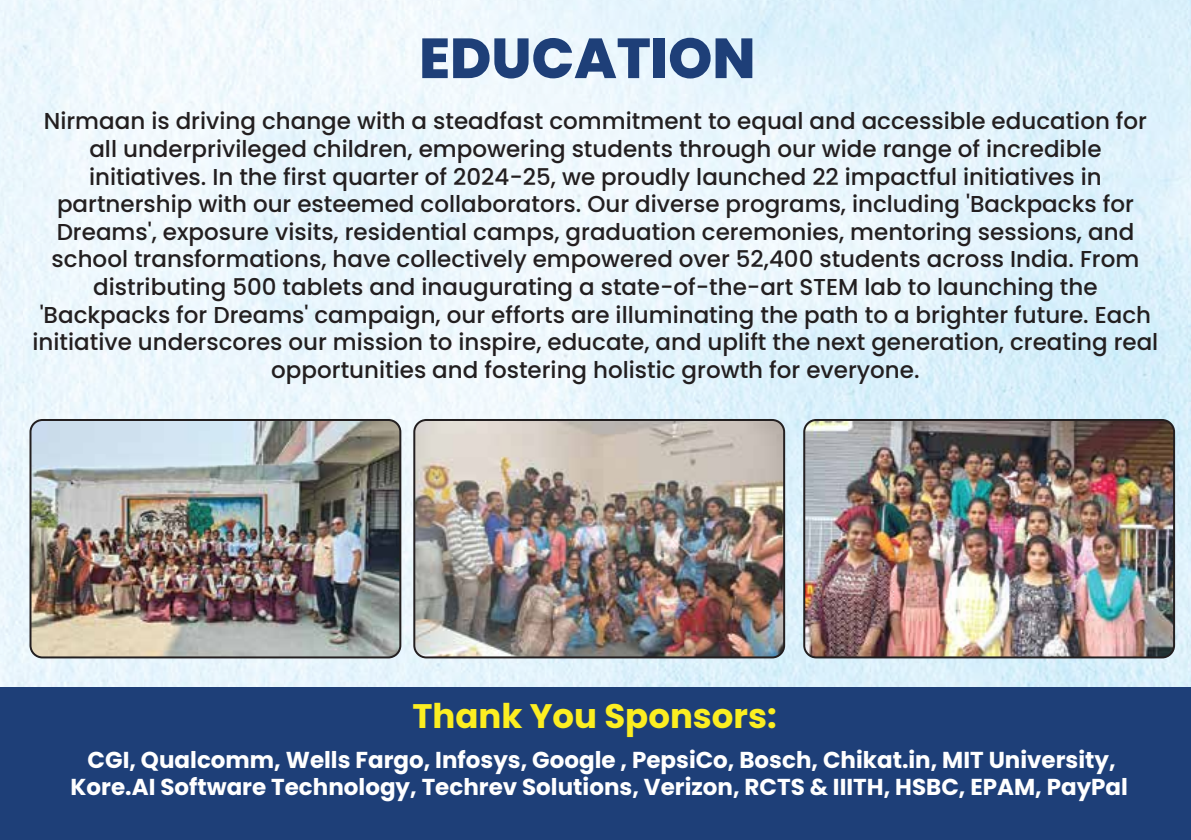
<style>
.page{position:relative;width:1191px;height:840px;background:#fff}
.page>*{position:absolute;margin:0;border:0;box-sizing:border-box;transform-origin:0 0}
.t1{font:800 56.4px "Poppins";color:#1e3f78}
.t2{font:700 34px "Poppins";color:#fcee21}
.t3{font:500 23px/27.6px "Poppins";color:#231f20;text-align:center}
.t4{font:700 23px/27.6px "Poppins";color:#fff;text-align:center}
</style>
<div class="page">
<img style="left:0;top:0;width:1191px;height:686px">
<img style="left:30px;top:420px;width:370px;height:237px">
<div style="left:29px;top:419px;width:372px;height:239px;border:2px solid #231f20;border-radius:12px"></div>
<img style="left:414px;top:420px;width:370px;height:237px">
<div style="left:413px;top:419px;width:372px;height:239px;border:2px solid #231f20;border-radius:12px"></div>
<img style="left:804px;top:420px;width:370px;height:237px">
<div style="left:803px;top:419px;width:372px;height:239px;border:2px solid #231f20;border-radius:12px"></div>
<div style="left:0;top:686px;width:1191px;height:153px;background:#1e3f78"></div>
<h1 class="t1" style="left:419px;top:26px;width:338px">EDUCATION</h1>
<p class="t3" style="left:33px;top:107px;width:1127px">Nirmaan is driving change with a steadfast commitment to equal and accessible education for all underprivileged children, empowering students through our wide range of incredible initiatives. In the first quarter of 2024-25, we proudly launched 22 impactful initiatives in partnership with our esteemed collaborators. Our diverse programs, including 'Backpacks for Dreams', exposure visits, residential camps, graduation ceremonies, mentoring sessions, and school transformations, have collectively empowered over 52,400 students across India. From distributing 500 tablets and inaugurating a state-of-the-art STEM lab to launching the 'Backpacks for Dreams' campaign, our efforts are illuminating the path to a brighter future. Each initiative underscores our mission to inspire, educate, and uplift the next generation, creating real opportunities and fostering holistic growth for everyone.</p>
<h2 class="t2" style="left:412px;top:696px;width:366px">Thank You Sponsors:</h2>
<p class="t4" style="left:70px;top:745px;width:1059px">CGI, Qualcomm, Wells Fargo, Infosys, Google , PepsiCo, Bosch, Chikat.in, MIT University,<br>Kore.AI Software Technology, Techrev Solutions, Verizon, RCTS &amp; IIITH, HSBC, EPAM, PayPal</p>
</div>
